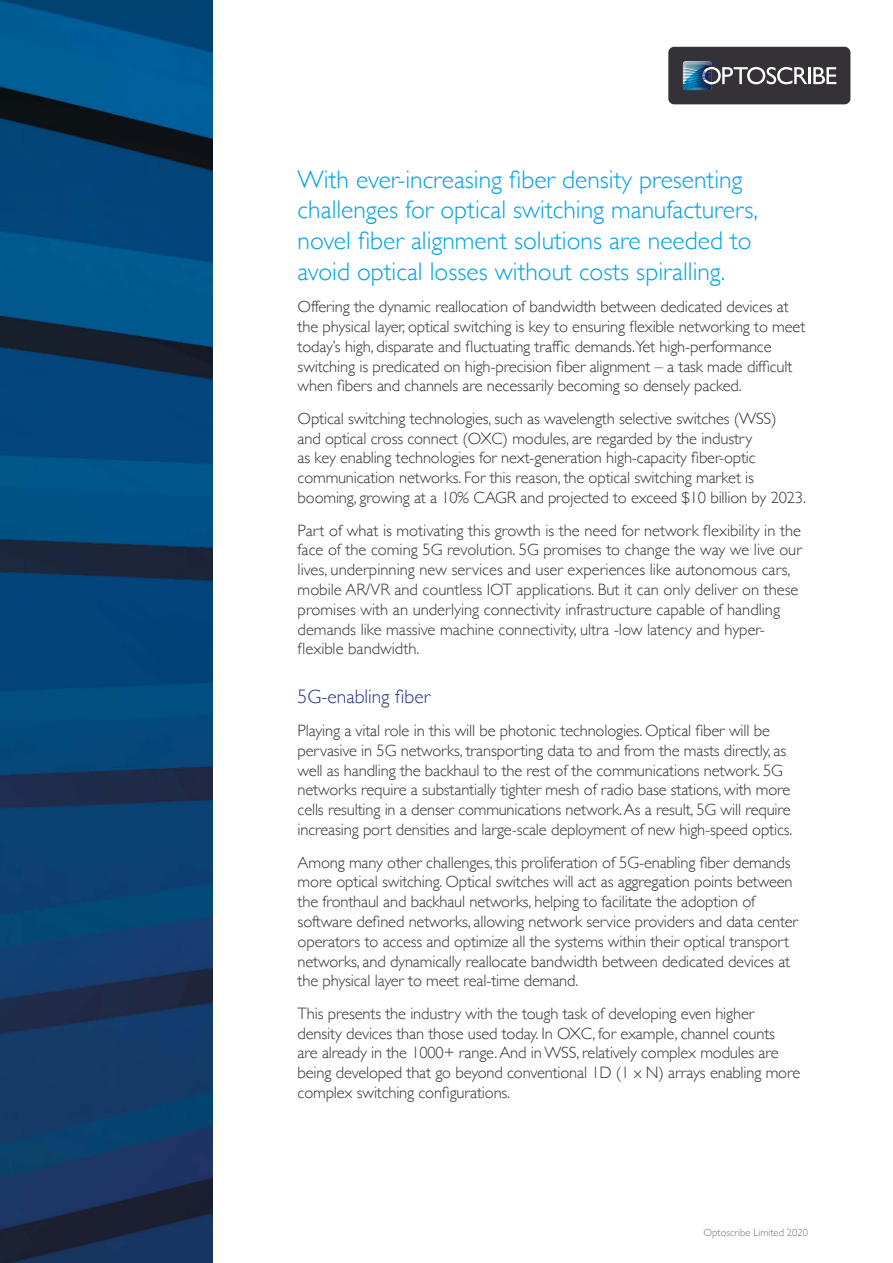
<style>
.page{position:relative;width:893px;height:1263px;background:#fff}
.page>*{position:absolute;margin:0;border:0;box-sizing:border-box;transform-origin:0 0}
.t1{font:300 25.5px/30.6px "Gill Sans";color:#00a2e3}
.t2{font:300 19.5px "Gill Sans";color:#283583}
.t3{font:300 16.5px/19.8px "Gill Sans";letter-spacing:-.01em;color:#343236}
.t4{font:300 10.5px "Gill Sans";color:#766f73}
</style>
<div class="page">
<div style="left:668px;top:47px;width:182px;height:57px;background:#343236;border-radius:6px"></div>
<hr style="left:808px;top:67px;width:3px;height:17px;background:#fff">
<svg style="left:813px;top:67px;width:23px;height:17px"></svg>
<img style="left:683px;top:61px;width:124px;height:29px">
<img style="left:0;top:0;width:213px;height:1263px">
<h1 class="t1" style="left:298px;top:163px;width:462px">With ever-increasing fiber density presenting challenges for optical switching manufacturers, novel fiber alignment solutions are needed to avoid optical losses without costs spiralling.</h1>
<p class="t3" style="left:298px;top:296px;width:509px">Offering the dynamic reallocation of bandwidth between dedicated devices at the physical layer, optical switching is key to ensuring flexible networking to meet today’s high, disparate and fluctuating traffic demands.Yet high-performance switching is predicated on high-precision fiber alignment – a task made difficult when fibers and channels are necessarily becoming so densely packed.</p>
<p class="t3" style="left:298px;top:408px;width:510px">Optical switching technologies, such as wavelength selective switches (WSS)<br>and optical cross connect (OXC) modules, are regarded by the industry<br>as key enabling technologies for next-generation high-capacity fiber-optic communication networks. For this reason, the optical switching market is booming, growing at a 10% CAGR and projected to exceed $10 billion by 2023.</p>
<p class="t3" style="left:298px;top:519px;width:506px">Part of what is motivating this growth is the need for network flexibility in the face of the coming 5G revolution. 5G promises to change the way we live our lives, underpinning new services and user experiences like autonomous cars, mobile AR/VR and countless IOT applications. But it can only deliver on these promises with an underlying connectivity infrastructure capable of handling demands like massive machine connectivity, ultra -low latency and hyper&shy;flexible bandwidth.</p>
<p class="t2" style="left:298px;top:682px;width:134px">5G-enabling fiber</p>
<p class="t3" style="left:298px;top:720px;width:496px">Playing a vital role in this will be photonic technologies. Optical fiber will be pervasive in 5G networks, transporting data to and from the masts directly, as well as handling the backhaul to the rest of the communications network. 5G networks require a substantially tighter mesh of radio base stations, with more cells resulting in a denser communications network. As a result, 5G will require increasing port densities and large-scale deployment of new high-speed optics.</p>
<p class="t3" style="left:298px;top:851px;width:502px">Among many other challenges, this proliferation of 5G-enabling fiber demands more optical switching. Optical switches will act as aggregation points between the fronthaul and backhaul networks, helping to facilitate the adoption of software defined networks, allowing network service providers and data center operators to access and optimize all the systems within their optical transport networks, and dynamically reallocate bandwidth between dedicated devices at the physical layer to meet real-time demand.</p>
<p class="t3" style="left:298px;top:1003px;width:504px">This presents the industry with the tough task of developing even higher density devices than those used today. In OXC, for example, channel counts<br>are already in the 1000+ range. And in WSS, relatively complex modules are being developed that go beyond conventional 1D (1 x N) arrays enabling more complex switching configurations.</p>
<p class="t4" style="left:703px;top:1224px;width:106px">Optoscribe Limited 2020</p>
</div>
